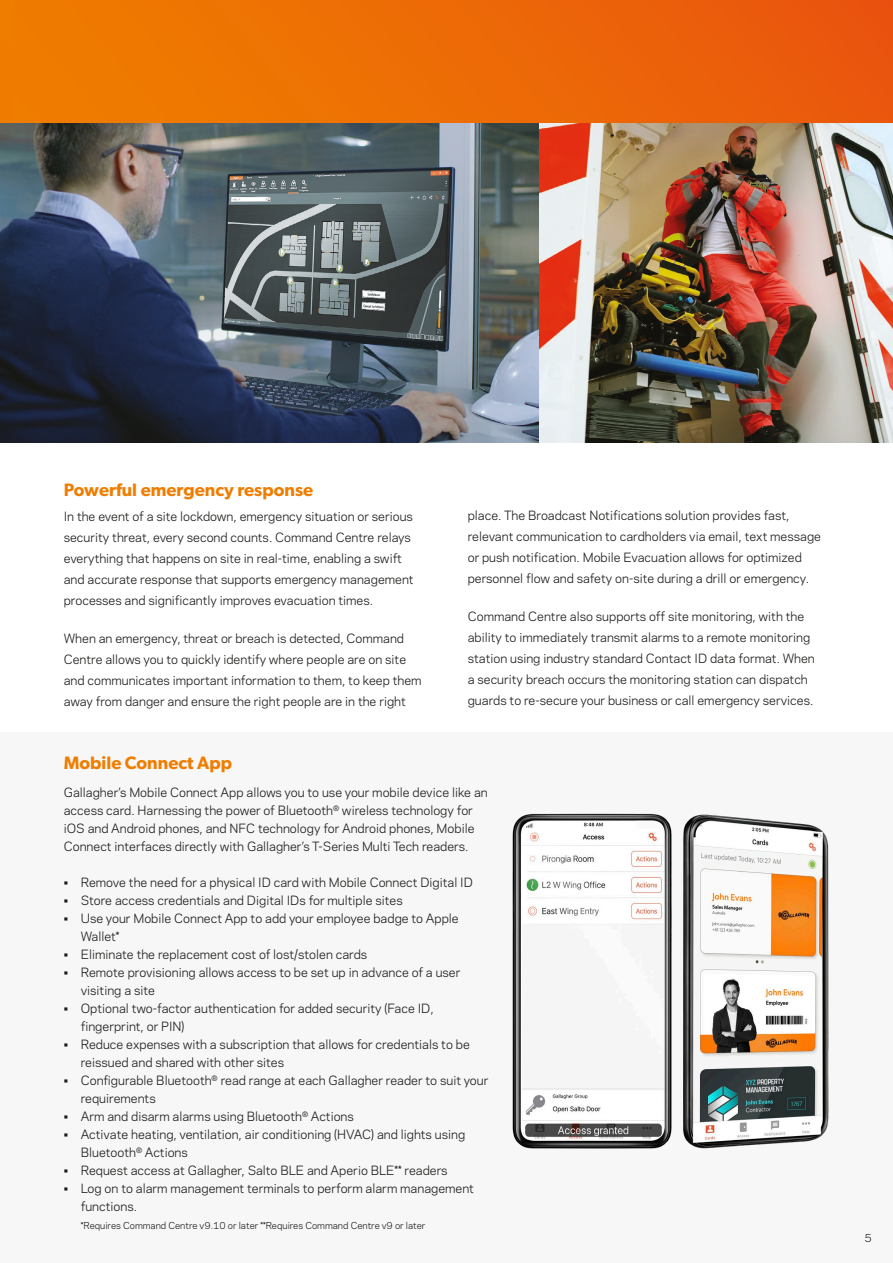
<style>
.page{position:relative;width:893px;height:1263px;background:#fff}
.page>*{position:absolute;margin:0;border:0;box-sizing:border-box;transform-origin:0 0}
.PAGE_Subheader{font:600 18px "Gibson";color:#ef7d00}
.PAGE_Bodycopy{font:12px/21px "Galaxie Polaris";color:#1d1d1b}
.Gallagher_-_Bullet_Text__Alternate{font:12px/18px "Galaxie Polaris";color:#1d1d1b}
.Gallagher_-_Body_Text__Alternate{font:12px/18px "Galaxie Polaris";color:#1d1d1b}
.t1{font:10.5px "Galaxie Polaris";color:#1d1d1b}
.Gallagher_-_Bullet_Text__Alternate-2{font:9px "Galaxie Polaris";color:#1d1d1b}
</style>
<div class="page">
<div style="left:0;top:0;width:893px;height:123px;background:linear-gradient(to right,#f07f00,#ea560e)"></div>
<div style="left:0;top:0;width:13px;height:123px;background:#ef7c00"></div>
<img style="left:0;top:123px;width:893px;height:319px">
<div style="left:0;top:733px;width:893px;height:530px;background:#f7f7f7"></div>
<img style="left:683px;top:814px;width:146px;height:335px">
<img style="left:512px;top:813px;width:160px;height:336px">
<p class="PAGE_Subheader" style="left:64px;top:479px;width:251px">Powerful emergency response</p>
<p class="PAGE_Bodycopy" style="left:64px;top:505px;width:351px">In the event of a site lockdown, emergency situation or serious security threat, every second counts. Command Centre relays everything that happens on site in real-time, enabling a swift and accurate response that supports emergency management processes and significantly improves evacuation times.</p>
<p class="PAGE_Bodycopy" style="left:64px;top:627px;width:359px">When an emergency, threat or breach is detected, Command Centre allows you to quickly identify where people are on site and communicates important information to them, to keep them away from danger and ensure the right people are in the right</p>
<p class="PAGE_Bodycopy" style="left:468px;top:504px;width:355px">place. The Broadcast Notifications solution provides fast, relevant communication to cardholders via email, text message or push notification. Mobile Evacuation allows for optimized personnel flow and safety on-site during a drill or emergency.</p>
<p class="PAGE_Bodycopy" style="left:468px;top:605px;width:349px">Command Centre also supports off site monitoring, with the ability to immediately transmit alarms to a remote monitoring station using industry standard Contact ID data format. When a security breach occurs the monitoring station can dispatch guards to re-secure your business or call emergency services.</p>
<p class="PAGE_Subheader" style="left:64px;top:752px;width:170px">Mobile Connect App</p>
<p class="Gallagher_-_Body_Text__Alternate" style="left:64px;top:783px;width:425px">Gallagher’s Mobile Connect App allows you to use your mobile device like an access card. Harnessing the power of Bluetooth<sup>®</sup> wireless technology for iOS and Android phones, and NFC technology for Android phones, Mobile Connect interfaces directly with Gallagher’s T-Series Multi Tech readers.</p>
<p class="Gallagher_-_Bullet_Text__Alternate" style="left:64px;top:872px;width:411px">• Remove the need for a physical ID card with Mobile Connect Digital ID</p>
<p class="Gallagher_-_Bullet_Text__Alternate" style="left:64px;top:890px;width:340px">• Store access credentials and Digital IDs for multiple sites</p>
<p class="Gallagher_-_Bullet_Text__Alternate" style="left:81px;top:908px;width:379px;text-indent:-17px">• Use your Mobile Connect App to add your employee badge to Apple<br>Wallet*</p>
<p class="Gallagher_-_Bullet_Text__Alternate" style="left:64px;top:944px;width:305px">• Eliminate the replacement cost of lost/stolen cards</p>
<p class="Gallagher_-_Bullet_Text__Alternate" style="left:81px;top:962px;width:381px;text-indent:-17px">• Remote provisioning allows access to be set up in advance of a user visiting a site</p>
<p class="Gallagher_-_Bullet_Text__Alternate" style="left:81px;top:998px;width:354px;text-indent:-17px">• Optional two-factor authentication for added security (Face ID, fingerprint, or PIN)</p>
<p class="Gallagher_-_Bullet_Text__Alternate" style="left:81px;top:1034px;width:391px;text-indent:-17px">• Reduce expenses with a subscription that allows for credentials to be reissued and shared with other sites</p>
<p class="Gallagher_-_Bullet_Text__Alternate" style="left:81px;top:1070px;width:409px;text-indent:-17px">• Configurable Bluetooth<sup>®</sup> read range at each Gallagher reader to suit your requirements</p>
<p class="Gallagher_-_Bullet_Text__Alternate" style="left:64px;top:1106px;width:292px">• Arm and disarm alarms using Bluetooth<sup>®</sup> Actions</p>
<p class="Gallagher_-_Bullet_Text__Alternate" style="left:81px;top:1124px;width:386px;text-indent:-17px">• Activate heating, ventilation, air conditioning (HVAC) and lights using<br>Bluetooth<sup>®</sup> Actions</p>
<p class="Gallagher_-_Bullet_Text__Alternate" style="left:64px;top:1160px;width:385px">• Request access at Gallagher, Salto BLE and Aperio BLE** readers</p>
<p class="Gallagher_-_Bullet_Text__Alternate" style="left:81px;top:1178px;width:395px;text-indent:-17px">• Log on to alarm management terminals to perform alarm management functions.</p>
<p class="Gallagher_-_Bullet_Text__Alternate-2" style="left:81px;top:1218px;width:346px">*Requires Command Centre v9.10 or later **Requires Command Centre v9 or later</p>
<p class="t1" style="left:864px;top:1230px;width:9px">5</p>
</div>
